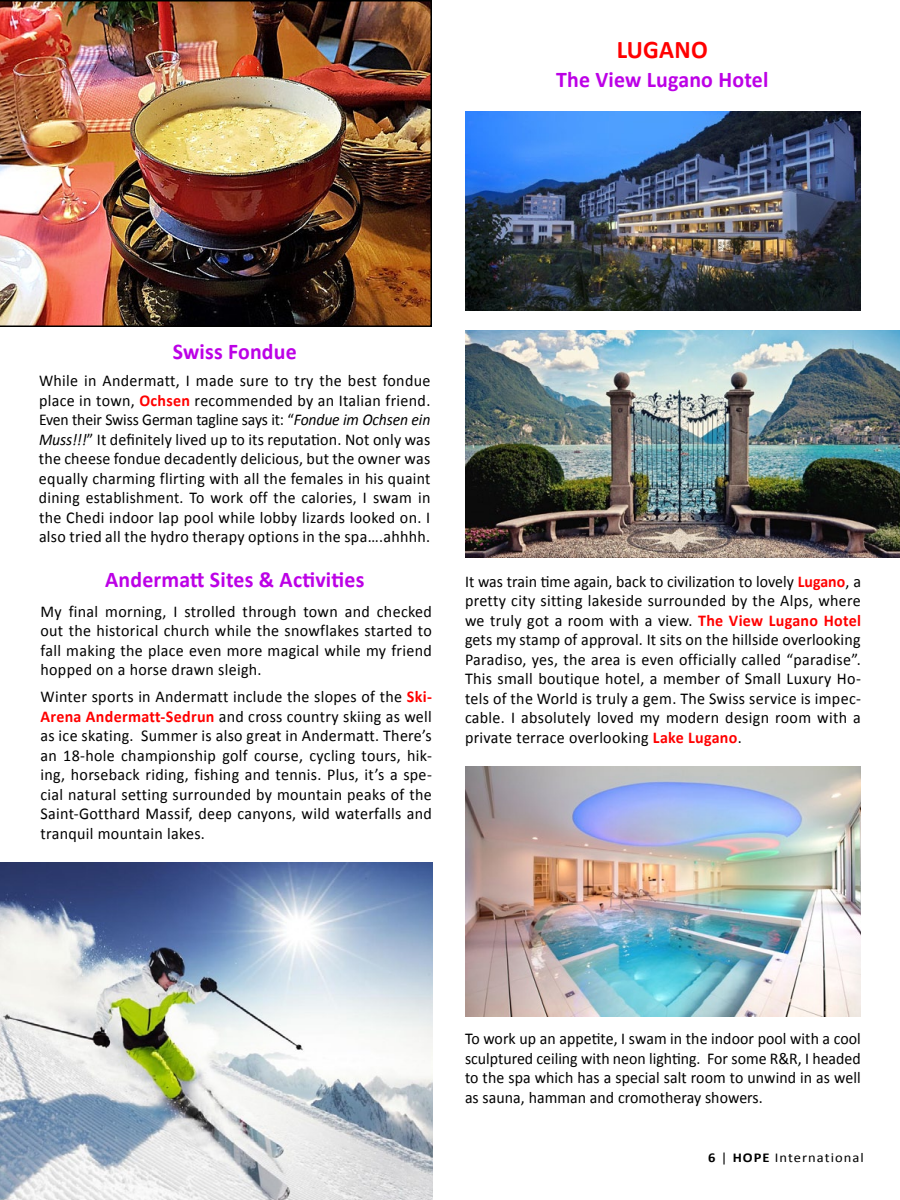
<style>
.page{position:relative;width:900px;height:1200px;background:#fff}
.page>*{position:absolute;margin:0;border:0;box-sizing:border-box;transform-origin:0 0}
.t1{font:700 25.5px "Calibri";letter-spacing:.01em;color:#f00}
.t2{font:700 22.5px "Calibri";letter-spacing:.01em;color:#bc01e6}
.t3{font:16.5px/19.5px "Calibri";letter-spacing:.02em;color:#000;text-align:justify}
.t4{font:16.5px/19.5px "Calibri";letter-spacing:.02em;color:#000;text-align:justify;scale:.96 1}
.t5{font:13.5px "Calibri";letter-spacing:.07em;color:#000;scale:1.08 1}
.s1{font-weight:700;color:#f00}
.s2{font-style:italic}
.s3{font-weight:700}
</style>
<div class="page">
<img style="left:0;top:0;width:432px;height:327px">
<img style="left:0;top:863px;width:432px;height:337px">
<img style="left:465px;top:330px;width:435px;height:228px">
<img style="left:465px;top:111px;width:396px;height:199px">
<img style="left:465px;top:766px;width:396px;height:251px">
<h1 class="t1" style="left:617px;top:33px;width:93px">LUGANO</h1>
<h2 class="t2" style="left:556px;top:66px;width:214px">The View Lugano Hotel</h2>
<h2 class="t2" style="left:173px;top:337px;width:126px">Swiss Fondue</h2>
<p class="t3" style="left:39px;top:371px;width:393px">While in Andermatt, I made sure to try the best fondue place in town, <span class="s1">Ochsen</span> recommended by an Italian friend.<br>Even their Swiss German tagline says it: “<span class="s2">Fondue im Ochsen ein Muss!!!</span>” It definitely lived up to its reputation. Not only was the cheese fondue decadently delicious, but the owner was equally charming flirting with all the females in his quaint dining establishment. To work off the calories, I swam in the Chedi indoor lap pool while lobby lizards looked on. I also tried all the hydro therapy options in the spa….ahhhh.</p>
<h2 class="t2" style="left:105px;top:565px;width:261px">Andermatt Sites &amp; Activities</h2>
<p class="t3" style="left:40px;top:601px;width:393px">My final morning, I strolled through town and checked out the historical church while the snowflakes started to fall making the place even more magical while my friend hopped on a horse drawn sleigh.</p>
<p class="t3" style="left:40px;top:687px;width:393px">Winter sports in Andermatt include the slopes of the <span class="s1">Ski-Arena Andermatt-Sedrun</span> and cross country skiing as well as ice skating. Summer is also great in Andermatt. There’s an 18-hole championship golf course, cycling tours, hik&shy;ing, horseback riding, fishing and tennis. Plus, it’s a spe&shy;cial natural setting surrounded by mountain peaks of the Saint-Gotthard Massif, deep canyons, wild waterfalls and tranquil mountain lakes.</p>
<p class="t4" style="left:465px;top:572px;width:414px">It was train time again, back to civilization to lovely <span class="s1">Lugano</span>, a pretty city sitting lakeside surrounded by the Alps, where we truly got a room with a view. <span class="s1">The View Lugano Hotel </span>gets my stamp of approval. It sits on the hillside overlooking Paradiso, yes, the area is even officially called “paradise”.<br>This small boutique hotel, a member of Small Luxury Ho&shy;tels of the World is truly a gem. The Swiss service is impec&shy;cable. I absolutely loved my modern design room with a private terrace overlooking <span class="s1">Lake Lugano</span>.</p>
<p class="t4" style="left:465px;top:1029px;width:414px">To work up an appetite, I swam in the indoor pool with a cool sculptured ceiling with neon lighting. For some R&amp;R, I headed to the spa which has a special salt room to unwind in as well as sauna, hamman and cromotheray showers.</p>
<p class="t5" style="left:708px;top:1149px;width:146px"><span class="s3">6</span> | <span class="s3">HOPE</span> International</p>
</div>
